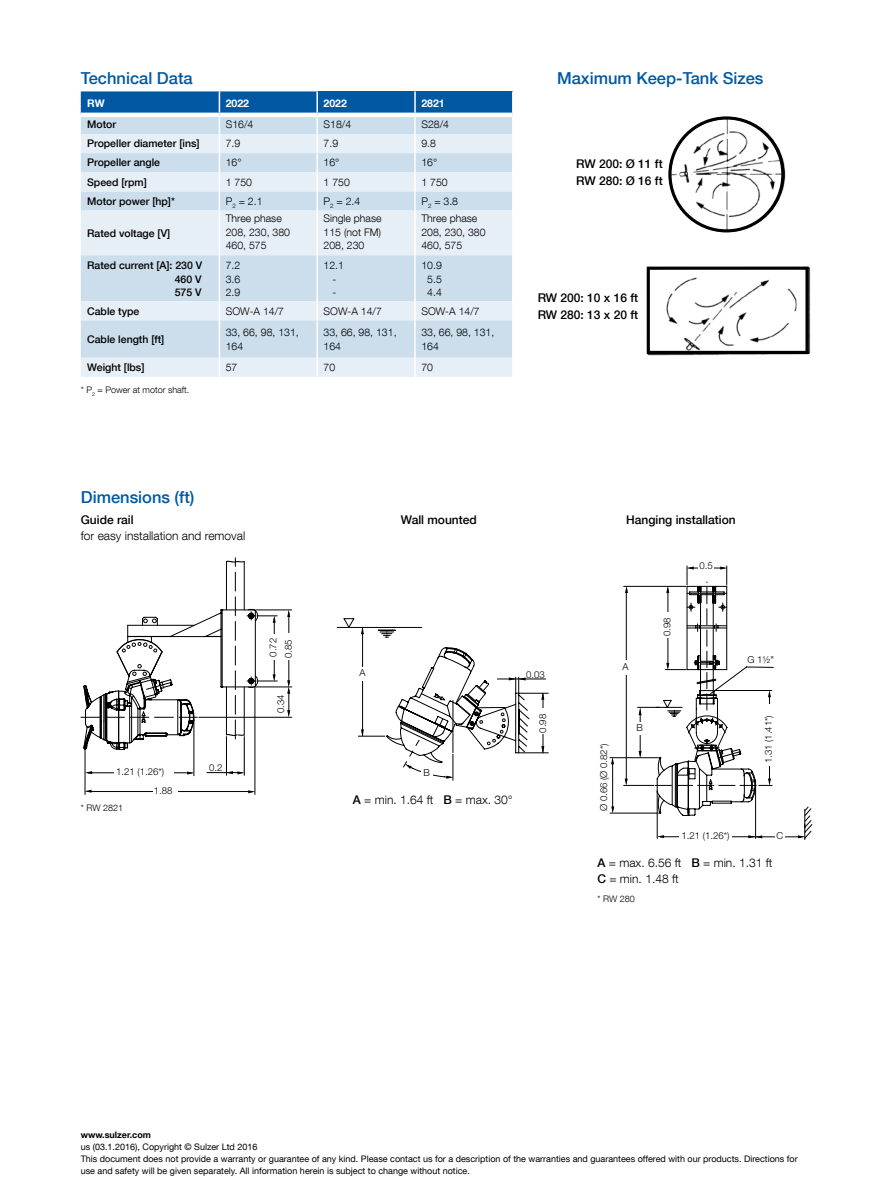
<style>
.page{position:relative;width:893px;height:1191px;background:#fff}
.page>*{position:absolute;margin:0;border:0;box-sizing:border-box;transform-origin:0 0}
.t1{font:500 16.5px "Helvetica Neue LT Com";color:#0058a2}
.t2{font:500 12px/16.5px "Helvetica Neue LT Com";color:#000}
.t3{font:300 12px/16.5px "Helvetica Neue LT Com";color:#000}
.t4{font:300 10.5px/13.5px "Helvetica Neue LT Com";color:#000}
.t5{font:500 10.5px/13.5px "Helvetica Neue LT Com";color:#000;text-align:justify}
.t6{font:700 10.5px "Helvetica Neue LT Com";color:#fff}
.t7{font:300 9.6px/19px "Helvetica Neue LT Com";color:#000}
.t8{font:9px/12px "Helvetica Neue LT Com";color:#000}
.t9{font:300 9px "Helvetica Neue LT Com";color:#000}
.t10{font:700 9px "Helvetica Neue LT Com";color:#000}
.s1{font-weight:500}
</style>
<div class="page">
<div style="left:317px;top:91px;width:98px;height:24px;background:#0058a2"></div>
<div style="left:415px;top:91px;width:98px;height:24px;background:#0058a2"></div>
<div style="left:318px;top:117px;width:194px;height:17px;background:#ccdeec"></div>
<svg style="left:81px;top:134px;width:431px;height:243px;background:#d9e6f1"></svg>
<hr style="left:414px;top:91px;width:2px;height:22px;background:#fff">
<hr style="left:512px;top:91px;width:2px;height:24px;background:#fff">
<svg style="left:81px;top:91px;width:237px;height:119px;background:#b0cbe2"></svg>
<svg style="left:414px;top:117px;width:2px;height:93px"></svg>
<hr style="left:219px;top:210px;width:1px;height:45px;background:#fff">
<hr style="left:316px;top:210px;width:2px;height:45px;background:#fff">
<hr style="left:414px;top:210px;width:2px;height:45px;background:#fff">
<hr style="left:219px;top:255px;width:1px;height:46px;background:#fff">
<hr style="left:316px;top:255px;width:2px;height:46px;background:#fff">
<hr style="left:414px;top:255px;width:2px;height:46px;background:#fff">
<svg style="left:219px;top:301px;width:1px;height:19px"></svg>
<svg style="left:316px;top:301px;width:2px;height:19px"></svg>
<svg style="left:414px;top:301px;width:2px;height:19px"></svg>
<hr style="left:219px;top:320px;width:1px;height:38px;background:#fff">
<hr style="left:316px;top:320px;width:2px;height:38px;background:#fff">
<hr style="left:414px;top:320px;width:2px;height:38px;background:#fff">
<svg style="left:219px;top:358px;width:1px;height:19px"></svg>
<svg style="left:316px;top:358px;width:2px;height:19px"></svg>
<svg style="left:414px;top:358px;width:2px;height:19px"></svg>
<hr style="left:81px;top:113px;width:138px;height:4px;background:#fff">
<hr style="left:219px;top:113px;width:98px;height:4px;background:#fff">
<hr style="left:317px;top:113px;width:98px;height:4px;background:#fff">
<hr style="left:415px;top:113px;width:97px;height:4px;background:#fff">
<hr style="left:194px;top:718px;width:1px;height:57px;background:#000">
<hr style="left:88px;top:772px;width:102px;height:1px;background:#000">
<hr style="left:226px;top:736px;width:1px;height:39px;background:#000">
<hr style="left:244px;top:736px;width:1px;height:39px;background:#000">
<hr style="left:207px;top:772px;width:34px;height:1px;background:#000">
<hr style="left:256px;top:686px;width:36px;height:1px;background:#000">
<hr style="left:256px;top:609px;width:36px;height:1px;background:#000">
<hr style="left:289px;top:613px;width:1px;height:70px;background:#000">
<hr style="left:255px;top:687px;width:1px;height:107px;background:#000">
<hr style="left:85px;top:748px;width:1px;height:46px;background:#000">
<hr style="left:89px;top:791px;width:162px;height:1px;background:#000">
<hr style="left:199px;top:717px;width:93px;height:1px;background:#000">
<hr style="left:115px;top:770px;width:59px;height:4px;background:#fff">
<div style="left:153px;top:789px;width:25px;height:5px;background:#fff"></div>
<hr style="left:287px;top:633px;width:4px;height:27px;background:#fff">
<hr style="left:624px;top:586px;width:62px;height:1px;background:#000">
<hr style="left:624px;top:785px;width:30px;height:1px;background:#000">
<hr style="left:626px;top:590px;width:1px;height:192px;background:#000">
<hr style="left:610px;top:757px;width:48px;height:1px;background:#000">
<hr style="left:610px;top:813px;width:48px;height:1px;background:#000">
<hr style="left:612px;top:761px;width:1px;height:48px;background:#000">
<svg style="left:626px;top:660px;width:1px;height:15px"></svg>
<hr style="left:337px;top:627px;width:85px;height:1px;background:#000">
<svg style="left:625px;top:586px;width:3px;height:7px"></svg>
<svg style="left:611px;top:757px;width:3px;height:7px"></svg>
<svg style="left:287px;top:610px;width:3px;height:7px"></svg>
<svg style="left:625px;top:778px;width:3px;height:7px"></svg>
<svg style="left:611px;top:806px;width:3px;height:7px"></svg>
<svg style="left:287px;top:680px;width:3px;height:37px"></svg>
<svg style="left:81px;top:558px;width:196px;height:196px"></svg>
<svg style="left:85px;top:771px;width:7px;height:3px"></svg>
<svg style="left:85px;top:789px;width:7px;height:3px"></svg>
<svg style="left:637px;top:566px;width:175px;height:274px"></svg>
<svg style="left:187px;top:771px;width:7px;height:3px"></svg>
<svg style="left:227px;top:771px;width:17px;height:3px"></svg>
<svg style="left:248px;top:790px;width:7px;height:3px"></svg>
<svg style="left:344px;top:618px;width:204px;height:162px"></svg>
<svg style="left:646px;top:116px;width:164px;height:239px"></svg>
<h1 class="t1" style="left:81px;top:68px;width:113px">Technical Data</h1>
<h1 class="t1" style="left:557px;top:68px;width:208px">Maximum Keep-Tank Sizes</h1>
<p class="t6" style="left:87px;top:96px;width:19px">RW</p>
<p class="t6" style="left:226px;top:96px;width:25px">2022</p>
<p class="t6" style="left:324px;top:96px;width:25px">2022</p>
<p class="t6" style="left:421px;top:96px;width:25px">2821</p>
<p class="t5" style="left:87px;top:118px;width:30px">Motor</p>
<p class="t4" style="left:226px;top:117px;width:29px">S16/4</p>
<p class="t4" style="left:324px;top:117px;width:29px">S18/4</p>
<p class="t4" style="left:421px;top:117px;width:29px">S28/4</p>
<p class="t5" style="left:87px;top:137px;width:114px">Propeller diameter [ins]</p>
<p class="t4" style="left:226px;top:137px;width:16px">7.9</p>
<p class="t4" style="left:324px;top:137px;width:16px">7.9</p>
<p class="t4" style="left:421px;top:137px;width:16px">9.8</p>
<p class="t5" style="left:87px;top:156px;width:74px">Propeller angle</p>
<p class="t4" style="left:226px;top:156px;width:17px">16°</p>
<p class="t4" style="left:324px;top:156px;width:17px">16°</p>
<p class="t4" style="left:421px;top:156px;width:17px">16°</p>
<p class="t5" style="left:87px;top:175px;width:61px">Speed [rpm]</p>
<p class="t4" style="left:226px;top:175px;width:28px">1 750</p>
<p class="t4" style="left:324px;top:175px;width:28px">1 750</p>
<p class="t4" style="left:421px;top:175px;width:28px">1 750</p>
<p class="t5" style="left:87px;top:194px;width:89px">Motor power [hp]*</p>
<p class="t4" style="left:226px;top:194px;width:38px">P<sub>2</sub> = 2.1</p>
<p class="t4" style="left:324px;top:194px;width:38px">P<sub>2</sub> = 2.4</p>
<p class="t4" style="left:421px;top:194px;width:38px">P<sub>2</sub> = 3.8</p>
<p class="t5" style="left:87px;top:226px;width:85px">Rated voltage [V]</p>
<p class="t4" style="left:226px;top:212px;width:66px">Three phase<br>208, 230, 380<br>460, 575</p>
<p class="t4" style="left:324px;top:212px;width:59px;text-align:justify">Single phase 115 (not FM)<br>208, 230</p>
<p class="t4" style="left:421px;top:212px;width:66px">Three phase<br>208, 230, 380<br>460, 575</p>
<p class="t5" style="left:175px;top:258px;width:29px;text-indent:-88px">Rated current [A]: 230 V 460 V 575 V</p>
<p class="t4" style="left:226px;top:258px;width:16px;text-align:justify">7.2<br>3.6<br>2.9</p>
<p class="t4" style="left:324px;top:258px;width:22px;text-align:center">12.1 -<br>-</p>
<p class="t4" style="left:421px;top:258px;width:22px;text-align:center">10.9<br>5.5<br>4.4</p>
<p class="t5" style="left:87px;top:304px;width:54px">Cable type</p>
<p class="t4" style="left:226px;top:304px;width:60px">SOW-A 14/7</p>
<p class="t4" style="left:324px;top:304px;width:60px">SOW-A 14/7</p>
<p class="t4" style="left:421px;top:304px;width:60px">SOW-A 14/7</p>
<p class="t5" style="left:87px;top:332px;width:79px">Cable length [ft]</p>
<p class="t4" style="left:226px;top:325px;width:74px">33, 66, 98, 131,<br>164</p>
<p class="t4" style="left:324px;top:325px;width:74px">33, 66, 98, 131,<br>164</p>
<p class="t4" style="left:421px;top:325px;width:74px">33, 66, 98, 131,<br>164</p>
<p class="t5" style="left:87px;top:360px;width:59px">Weight [lbs]</p>
<p class="t4" style="left:226px;top:360px;width:13px">57</p>
<p class="t4" style="left:324px;top:360px;width:13px">70</p>
<p class="t4" style="left:421px;top:360px;width:13px">70</p>
<p class="t9" style="left:81px;top:384px;width:110px">* P<sub>2</sub> = Power at motor shaft.</p>
<h1 class="t1" style="left:81px;top:487px;width:115px">Dimensions (ft)</h1>
<h2 class="t2" style="left:576px;top:155px;width:88px">RW 200: Ø 11 ft<br>RW 280: Ø 16 ft</h2>
<h2 class="t2" style="left:538px;top:290px;width:102px">RW 200: 10 x 16 ft<br>RW 280: 13 x 20 ft</h2>
<h2 class="t2" style="left:81px;top:511px;width:54px">Guide rail</h2>
<h2 class="t3" style="left:81px;top:527px;width:166px">for easy installation and removal</h2>
<h2 class="t2" style="left:401px;top:511px;width:78px">Wall mounted</h2>
<h2 class="t2" style="left:626px;top:511px;width:111px">Hanging installation</h2>
<p class="t7" style="left:699px;top:556px;width:15px">0.5</p>
<p class="t7" style="left:657px;top:636px;width:20px;rotate:-90deg">0.98</p>
<p class="t7" style="left:154px;top:761px;width:20px;text-indent:-38px">1.21 (1.26*)<br>1.88</p>
<p class="t9" style="left:81px;top:802px;width:44px">* RW 2821</p>
<p class="t7" style="left:209px;top:757px;width:15px">0.2</p>
<p class="t7" style="left:265px;top:658px;width:22px;line-height:15.5px;rotate:-90deg">0.72<br>0.85</p>
<p class="t7" style="left:271px;top:713px;width:20px;rotate:-90deg">0.34</p>
<p class="t7" style="left:359px;top:663px;width:8px">A</p>
<p class="t7" style="left:526px;top:664px;width:20px">0.03</p>
<p class="t7" style="left:533px;top:732px;width:20px;rotate:-90deg">0.98</p>
<p class="t7" style="left:424px;top:763px;width:8px">B</p>
<h2 class="t3" style="left:353px;top:791px;width:161px"><span class="s1">A</span> = min. 1.64 ft <span class="s1">B</span> = max. 30°</h2>
<p class="t7" style="left:623px;top:657px;width:8px">A</p>
<p class="t7" style="left:594px;top:811px;width:69px;rotate:-90deg">Ø 0.66 (Ø 0.82*)</p>
<p class="t7" style="left:636px;top:718px;width:8px">B</p>
<p class="t7" style="left:747px;top:650px;width:28px">G 1½"</p>
<p class="t7" style="left:759px;top:763px;width:50px;rotate:-90deg">1.31 (1.41*)</p>
<p class="t7" style="left:681px;top:826px;width:50px">1.21 (1.26*)</p>
<p class="t7" style="left:776px;top:825px;width:8px">C</p>
<h2 class="t3" style="left:597px;top:854px;width:176px"><span class="s1">A</span> = max. 6.56 ft <span class="s1">B</span> = min. 1.31 ft<br><span class="s1">C</span> = min. 1.48 ft</h2>
<p class="t9" style="left:597px;top:893px;width:39px">* RW 280</p>
<p class="t10" style="left:81px;top:1129px;width:72px">www.sulzer.com</p>
<p class="t8" style="left:81px;top:1140px;width:718px">us (03.1.2016), Copyright © Sulzer Ltd 2016<br>This document does not provide a warranty or guarantee of any kind. Please contact us for a description of the warranties and guarantees offered with our products. Directions for use and safety will be given separately. All information herein is subject to change without notice.</p>
</div>
